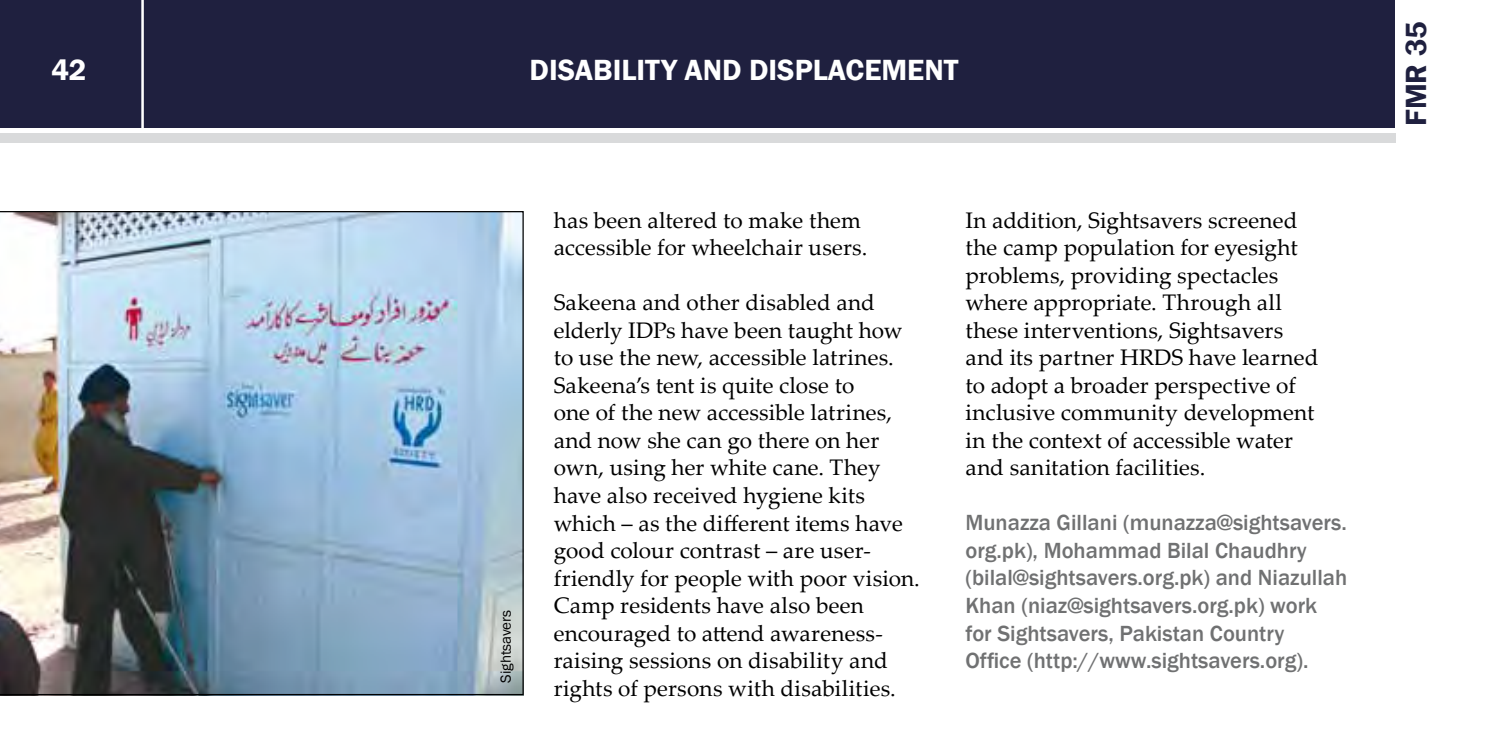
<style>
.page{position:relative;width:1489px;height:733px;background:#fff}
.page>*{position:absolute;margin:0;border:0;box-sizing:border-box;transform-origin:0 0}
.t1{font:600 30px "Franklin Gothic";color:#fff}
.t2{font:600 30px "Franklin Gothic";color:#1f203f}
.t3{font:22.5px/27.5px "Palatino Linotype";letter-spacing:.005em;color:#000}
.t4{font:500 22.5px/27.5px "Franklin Gothic";color:#707172}
.t5{font:15px "Franklin Gothic";color:#000}
</style>
<div class="page">
<div style="left:0;top:0;width:1394px;height:128px;background:#1f203f"></div>
<div style="left:0;top:133px;width:1395px;height:9px;background:#d9dadb"></div>
<hr style="left:141px;top:0;width:3px;height:129px;background:#fff">
<img style="left:0;top:211px;width:523px;height:483px">
<h1 class="t1" style="left:51px;top:51px;width:37px">42</h1>
<h1 class="t1" style="left:529px;top:52px;width:430px">DISABILITY AND DISPLACEMENT</h1>
<p class="t5" style="left:496px;top:682px;width:74px;rotate:-90deg">Sightsavers</p>
<p class="t3" style="left:553px;top:205px;width:315px">has been altered to make them accessible for wheelchair users.</p>
<p class="t3" style="left:553px;top:288px;width:368px">Sakeena and other disabled and elderly IDPs have been taught how to use the new, accessible latrines.<br>Sakeena’s tent is quite close to<br>one of the new accessible latrines, and now she can go there on her own, using her white cane. They have also received hygiene kits which – as the different items have good colour contrast – are user&shy;friendly for people with poor vision.<br>Camp residents have also been encouraged to attend awareness&shy;raising sessions on disability and rights of persons with disabilities.</p>
<p class="t3" style="left:965px;top:205px;width:354px">In addition, Sightsavers screened the camp population for eyesight problems, providing spectacles where appropriate. Through all these interventions, Sightsavers and its partner HRDS have learned to adopt a broader perspective of inclusive community development in the context of accessible water and sanitation facilities.</p>
<p class="t4" style="left:965px;top:509px;width:383px">Munazza Gillani (munazza@sightsavers. org.pk), Mohammad Bilal Chaudhry (bilal@sightsavers.org.pk) and Niazullah Khan (niaz@sightsavers.org.pk) work for Sightsavers, Pakistan Country<br>Office (http://www.sightsavers.org).</p>
<h1 class="t2" style="left:1397px;top:126px;width:106px;rotate:-90deg">FMR 35</h1>
</div>
